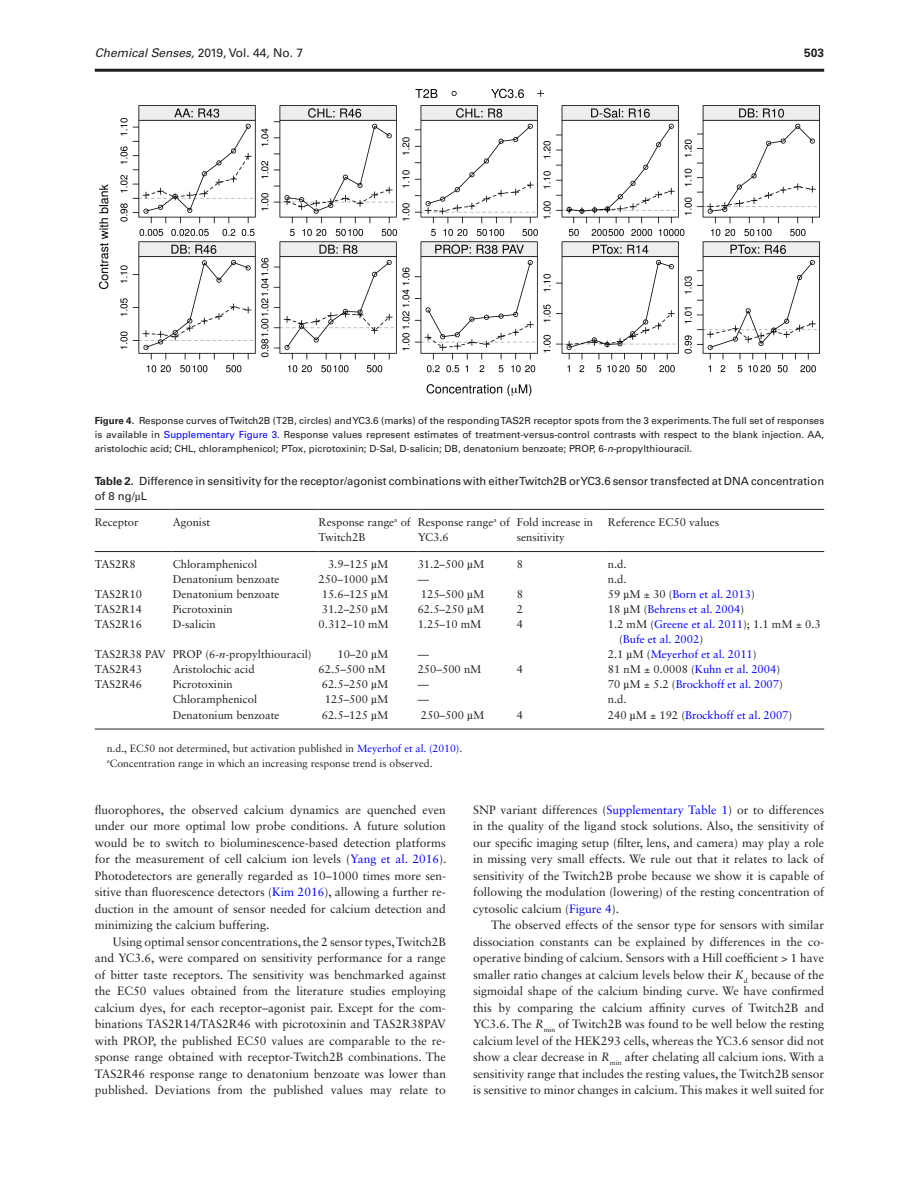
<style>
.page{position:relative;width:919px;height:1187px;background:#fff}
.page>*{position:absolute;margin:0;border:0;box-sizing:border-box;transform-origin:0 0}
.t1{font:12px/16.5px "Sabon LT Std";color:#231f20;text-align:justify}
.t2{font:12px "Univers LT Std";color:#231f20}
.t3{font:700 12px "Univers LT Std";color:#231f20}
.t4{font:11.25px/15px "Sabon LT Std";color:#231f20}
.t5{font:11.25px/15px "Sabon LT Std";color:#00f}
.t6{font:11.25px/15px "Univers LT Std";color:#231f20}
.t7{font:10.5px/15px "Sabon LT Std";color:#231f20}
.t8{font:9.75px/14.2px "Univers LT Std";color:#231f20;text-align:justify}
.s1{font-style:italic}
.s2{font-weight:700}
.s3{color:#00f}
.s4{font-family:"Gandhari Unicode"}
.s5{color:#231f20}
.s6{font-family:"Gandhari Unicode";color:#231f20}
</style>
<div class="page">
<img style="left:99px;top:89px;width:721px;height:307px">
<hr style="left:95px;top:509px;width:78px;height:1px;background:#231f20">
<hr style="left:95px;top:551px;width:78px;height:1px;background:#231f20">
<hr style="left:173px;top:509px;width:145px;height:1px;background:#231f20">
<hr style="left:173px;top:551px;width:145px;height:1px;background:#231f20">
<hr style="left:318px;top:509px;width:99px;height:1px;background:#231f20">
<hr style="left:318px;top:551px;width:99px;height:1px;background:#231f20">
<hr style="left:417px;top:509px;width:99px;height:1px;background:#231f20">
<hr style="left:417px;top:551px;width:99px;height:1px;background:#231f20">
<hr style="left:516px;top:509px;width:91px;height:1px;background:#231f20">
<hr style="left:516px;top:551px;width:91px;height:1px;background:#231f20">
<hr style="left:608px;top:509px;width:216px;height:1px;background:#231f20">
<hr style="left:608px;top:551px;width:216px;height:1px;background:#231f20">
<hr style="left:95px;top:728px;width:78px;height:1px;background:#231f20">
<hr style="left:173px;top:728px;width:145px;height:1px;background:#231f20">
<hr style="left:318px;top:728px;width:99px;height:1px;background:#231f20">
<hr style="left:417px;top:728px;width:99px;height:1px;background:#231f20">
<hr style="left:516px;top:728px;width:91px;height:1px;background:#231f20">
<hr style="left:608px;top:728px;width:216px;height:1px;background:#231f20">
<hr style="left:95px;top:69px;width:729px;height:3px;background:#231f20">
<p class="t2" style="left:95px;top:45px;width:210px"><span class="s1">Chemical Senses,</span> 2019, Vol. 44, No. 7</p>
<p class="t3" style="left:804px;top:45px;width:22px">503</p>
<p class="t8" style="left:95px;top:413px;width:731px"><span class="s2">Figure 4.</span> Response curves of Twitch2B (T2B, circles) and YC3.6 (marks) of the responding TAS2R receptor spots from the 3 experiments. The full set of responses is available in <span class="s3">Supplementary Figure 3</span>. Response values represent estimates of treatment-versus-control contrasts with respect to the blank injection. AA, aristolochic acid; CHL, chloramphenicol; PTox, picrotoxinin; D-Sal, D-salicin; DB, denatonium benzoate; PROP, 6-<span class="s1">n</span>-propylthiouracil.</p>
<p class="t6" style="left:95px;top:473px;width:730px"><span class="s2">Table 2.</span> Difference in sensitivity for the receptor/agonist combinations with either Twitch2B or YC3.6 sensor transfected at DNA concentration of 8 ng/<span class="s4">µ</span>L</p>
<p class="t4" style="left:95px;top:514px;width:45px">Receptor</p>
<p class="t4" style="left:173px;top:514px;width:39px">Agonist</p>
<p class="t4" style="left:318px;top:514px;width:94px">Response range<sup>a</sup> of<br>Twitch2B</p>
<p class="t4" style="left:417px;top:514px;width:94px">Response range<sup>a</sup> of<br>YC3.6</p>
<p class="t4" style="left:516px;top:514px;width:78px">Fold increase in sensitivity</p>
<p class="t4" style="left:608px;top:514px;width:113px">Reference EC50 values</p>
<p class="t4" style="left:95px;top:557px;width:43px">TAS2R8</p>
<p class="t4" style="left:173px;top:557px;width:86px">Chloramphenicol</p>
<p class="t4" style="left:328px;top:557px;width:62px">3.9–125 <span class="s4">µ</span>M</p>
<p class="t4" style="left:417px;top:557px;width:68px">31.2–500 <span class="s4">µ</span>M</p>
<p class="t4" style="left:516px;top:557px;width:8px">8</p>
<p class="t4" style="left:608px;top:557px;width:20px">n.d.</p>
<p class="t4" style="left:173px;top:572px;width:108px">Denatonium benzoate</p>
<p class="t4" style="left:318px;top:572px;width:71px">250–1000 <span class="s4">µ</span>M</p>
<p class="t4" style="left:417px;top:572px;width:13px">—</p>
<p class="t4" style="left:608px;top:572px;width:20px">n.d.</p>
<p class="t4" style="left:95px;top:587px;width:49px">TAS2R10</p>
<p class="t4" style="left:173px;top:587px;width:108px">Denatonium benzoate</p>
<p class="t4" style="left:322px;top:587px;width:68px">15.6–125 <span class="s4">µ</span>M</p>
<p class="t4" style="left:421px;top:587px;width:65px">125–500 <span class="s4">µ</span>M</p>
<p class="t4" style="left:516px;top:587px;width:8px">8</p>
<p class="t5" style="left:608px;top:587px;width:148px"><span class="s5">59</span> <span class="s6">µ</span><span class="s5">M ± 30 (</span>Born et al. 2013<span class="s5">)</span></p>
<p class="t4" style="left:95px;top:602px;width:49px">TAS2R14</p>
<p class="t4" style="left:173px;top:602px;width:62px">Picrotoxinin</p>
<p class="t4" style="left:322px;top:602px;width:68px">31.2–250 <span class="s4">µ</span>M</p>
<p class="t4" style="left:417px;top:602px;width:68px">62.5–250 <span class="s4">µ</span>M</p>
<p class="t4" style="left:516px;top:602px;width:8px">2</p>
<p class="t5" style="left:608px;top:602px;width:138px"><span class="s5">18</span> <span class="s6">µ</span><span class="s5">M (</span>Behrens et al. 2004<span class="s5">)</span></p>
<p class="t4" style="left:95px;top:617px;width:49px">TAS2R16</p>
<p class="t4" style="left:173px;top:617px;width:45px">D-salicin</p>
<p class="t4" style="left:318px;top:617px;width:72px">0.312–10 mM</p>
<p class="t4" style="left:417px;top:617px;width:65px">1.25–10 mM</p>
<p class="t4" style="left:516px;top:617px;width:8px">4</p>
<p class="t5" style="left:619px;top:617px;width:203px;text-indent:-11px"><span class="s5">1.2 mM (</span>Greene et al. 2011<span class="s5">); 1.1 mM ± 0.3 (</span>Bufe et al. 2002<span class="s5">)</span></p>
<p class="t4" style="left:95px;top:647px;width:218px">TAS2R38 PAV PROP (6-<span class="s1">n</span>-propylthiouracil)</p>
<p class="t4" style="left:337px;top:647px;width:52px">10–20 <span class="s4">µ</span>M</p>
<p class="t4" style="left:417px;top:647px;width:13px">—</p>
<p class="t5" style="left:608px;top:647px;width:150px"><span class="s5">2.1</span> <span class="s6">µ</span><span class="s5">M (</span>Meyerhof et al. 2011<span class="s5">)</span></p>
<p class="t4" style="left:95px;top:662px;width:49px">TAS2R43</p>
<p class="t4" style="left:173px;top:662px;width:83px">Aristolochic acid</p>
<p class="t4" style="left:318px;top:662px;width:68px">62.5–500 nM</p>
<p class="t4" style="left:417px;top:662px;width:65px">250–500 nM</p>
<p class="t4" style="left:516px;top:662px;width:8px">4</p>
<p class="t4" style="left:608px;top:662px;width:174px">81 nM ± 0.0008 (<span class="s3">Kuhn et al. 2004</span>)</p>
<p class="t4" style="left:95px;top:677px;width:49px">TAS2R46</p>
<p class="t4" style="left:173px;top:677px;width:62px">Picrotoxinin</p>
<p class="t4" style="left:322px;top:677px;width:68px">62.5–250 <span class="s4">µ</span>M</p>
<p class="t4" style="left:417px;top:677px;width:13px">—</p>
<p class="t5" style="left:608px;top:677px;width:176px"><span class="s5">70</span> <span class="s6">µ</span><span class="s5">M ± 5.2 (</span>Brockhoff et al. 2007<span class="s5">)</span></p>
<p class="t4" style="left:173px;top:692px;width:86px">Chloramphenicol</p>
<p class="t4" style="left:325px;top:692px;width:65px">125–500 <span class="s4">µ</span>M</p>
<p class="t4" style="left:417px;top:692px;width:13px">—</p>
<p class="t4" style="left:608px;top:692px;width:20px">n.d.</p>
<p class="t4" style="left:173px;top:707px;width:108px">Denatonium benzoate</p>
<p class="t4" style="left:322px;top:707px;width:68px">62.5–125 <span class="s4">µ</span>M</p>
<p class="t4" style="left:421px;top:707px;width:65px">250–500 <span class="s4">µ</span>M</p>
<p class="t4" style="left:516px;top:707px;width:8px">4</p>
<p class="t5" style="left:608px;top:707px;width:186px"><span class="s5">240</span> <span class="s6">µ</span><span class="s5">M ± 192 (</span>Brockhoff et al. 2007<span class="s5">)</span></p>
<p class="t7" style="left:107px;top:740px;width:357px">n.d., EC50 not determined, but activation published in <span class="s3">Meyerhof et al. (2010)</span>. <sup>a</sup>Concentration range in which an increasing response trend is observed.</p>
<p class="t1" style="left:95px;top:801px;width:353px">fluorophores, the observed calcium dynamics are quenched even under our more optimal low probe conditions. A future solution would be to switch to bioluminescence-based detection platforms for the measurement of cell calcium ion levels (<span class="s3">Yang et al. 2016</span>).<br>Photodetectors are generally regarded as 10–1000 times more sen&shy;sitive than fluorescence detectors (<span class="s3">Kim 2016</span>), allowing a further re&shy;duction in the amount of sensor needed for calcium detection and minimizing the calcium buffering.</p>
<p class="t1" style="left:95px;top:933px;width:353px;text-indent:18px">Using optimal sensor concentrations, the 2 sensor types, Twitch2B and YC3.6, were compared on sensitivity performance for a range of bitter taste receptors. The sensitivity was benchmarked against the EC50 values obtained from the literature studies employing calcium dyes, for each receptor–agonist pair. Except for the com&shy;binations TAS2R14/TAS2R46 with picrotoxinin and TAS2R38PAV with PROP, the published EC50 values are comparable to the re&shy;sponse range obtained with receptor-Twitch2B combinations. The TAS2R46 response range to denatonium benzoate was lower than published. Deviations from the published values may relate to</p>
<p class="t1" style="left:473px;top:801px;width:353px">SNP variant differences (<span class="s3">Supplementary Table 1</span>) or to differences in the quality of the ligand stock solutions. Also, the sensitivity of our specific imaging setup (filter, lens, and camera) may play a role in missing very small effects. We rule out that it relates to lack of sensitivity of the Twitch2B probe because we show it is capable of following the modulation (lowering) of the resting concentration of cytosolic calcium (<span class="s3">Figure 4</span>).</p>
<p class="t1" style="left:473px;top:916px;width:353px;text-indent:18px">The observed effects of the sensor type for sensors with similar dissociation constants can be explained by differences in the co&shy;operative binding of calcium. Sensors with a Hill coefficient &gt; 1 have smaller ratio changes at calcium levels below their <span class="s1">K</span><sub>d</sub> because of the sigmoidal shape of the calcium binding curve. We have confirmed this by comparing the calcium affinity curves of Twitch2B and YC3.6. The <span class="s1">R</span><sub>min</sub> of Twitch2B was found to be well below the resting calcium level of the HEK293 cells, whereas the YC3.6 sensor did not show a clear decrease in <span class="s1">R</span><sub>min</sub> after chelating all calcium ions. With a sensitivity range that includes the resting values, the Twitch2B sensor is sensitive to minor changes in calcium. This makes it well suited for</p>
</div>
